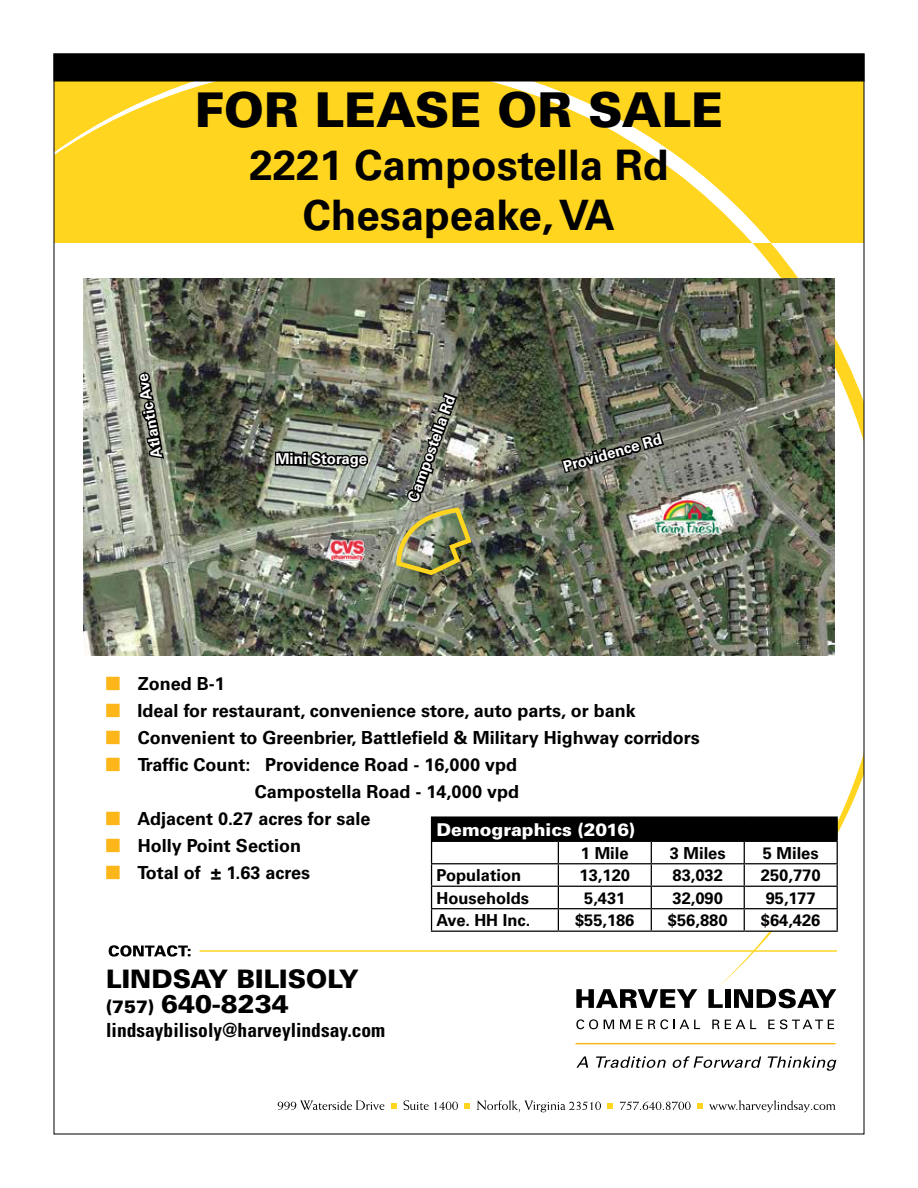
<style>
.page{position:relative;width:918px;height:1188px;background:#fff}
.page>*{position:absolute;margin:0;border:0;box-sizing:border-box;transform-origin:0 0}
.t1{font:900 48px "Univers";color:#000}
.t2{font:700 42px/50.4px "Univers";color:#000;text-align:center}
.t3{font:900 25.5px/25.5px "Univers";color:#000}
.t4{font:700 condensed 19.5px "Univers";color:#000}
.t5{font:700 18px/27px "Univers";color:#000;text-align:right}
.t6{font:900 17.7px "Univers";color:#fff}
.t7{font:700 16.5px "Univers";color:#000}
.t8{font:700 15px "Univers";color:#fff}
.s1{color:#fdb71a}
.s2{font-size:18px}
</style>
<div class="page">
<div style="left:771px;top:81px;width:91px;height:162px;background:#ffd520"></div>
<svg style="left:752px;top:243px;width:110px;height:192px"></svg>
<div style="left:56px;top:81px;width:715px;height:162px;background:#ffd520"></div>
<hr style="left:200px;top:950px;width:637px;height:2px;background:#ffd520">
<div style="left:54px;top:54px;width:810px;height:27px;background:#000"></div>
<hr style="left:576px;top:1043px;width:260px;height:1px;background:#ffb819">
<svg style="left:576px;top:1019px;width:22px;height:10px"></svg>
<svg style="left:604px;top:1020px;width:10px;height:9px"></svg>
<svg style="left:620px;top:1020px;width:10px;height:9px"></svg>
<svg style="left:636px;top:1019px;width:64px;height:10px"></svg>
<svg style="left:712px;top:1020px;width:44px;height:9px"></svg>
<svg style="left:768px;top:1019px;width:66px;height:10px"></svg>
<svg style="left:576px;top:1056px;width:12px;height:12px"></svg>
<svg style="left:596px;top:1056px;width:70px;height:12px"></svg>
<svg style="left:672px;top:1056px;width:89px;height:12px"></svg>
<svg style="left:768px;top:1056px;width:68px;height:15px"></svg>
<svg style="left:278px;top:1100px;width:106px;height:10px"></svg>
<svg style="left:391px;top:1103px;width:5px;height:5px"></svg>
<svg style="left:404px;top:1100px;width:54px;height:10px"></svg>
<svg style="left:465px;top:1103px;width:5px;height:5px"></svg>
<svg style="left:477px;top:1100px;width:124px;height:12px"></svg>
<svg style="left:608px;top:1103px;width:5px;height:5px"></svg>
<svg style="left:620px;top:1102px;width:71px;height:8px"></svg>
<svg style="left:697px;top:1103px;width:6px;height:5px"></svg>
<svg style="left:709px;top:1100px;width:126px;height:12px"></svg>
<svg style="left:109px;top:945px;width:81px;height:12px"></svg>
<div style="left:106px;top:677px;width:14px;height:13px;border:3px solid #fdb71a"></div>
<div style="left:106px;top:704px;width:14px;height:13px;border:3px solid #fdb71a"></div>
<div style="left:106px;top:731px;width:14px;height:13px;border:3px solid #fdb71a"></div>
<div style="left:106px;top:758px;width:14px;height:13px;border:3px solid #fdb71a"></div>
<div style="left:106px;top:812px;width:14px;height:13px;border:3px solid #fdb71a"></div>
<div style="left:106px;top:839px;width:14px;height:13px;border:3px solid #fdb71a"></div>
<div style="left:106px;top:866px;width:14px;height:13px;border:3px solid #fdb71a"></div>
<svg style="left:431px;top:753px;width:433px;height:255px"></svg>
<hr style="left:431px;top:931px;width:127px;height:1px;background:#000">
<hr style="left:558px;top:931px;width:93px;height:1px;background:#000">
<hr style="left:651px;top:931px;width:93px;height:1px;background:#000">
<hr style="left:744px;top:931px;width:94px;height:1px;background:#000">
<img style="left:83px;top:279px;width:752px;height:376px">
<img style="left:651px;top:497px;width:74px;height:39px">
<svg style="left:559px;top:425px;width:107px;height:51px;background:#54584c"></svg>
<svg style="left:133px;top:370px;width:33px;height:91px;background:#5b5e52"></svg>
<svg style="left:273px;top:435px;width:98px;height:37px;background:#6f756d"></svg>
<img style="left:325px;top:536px;width:44px;height:28px">
<img style="left:394px;top:390px;width:81px;height:187px">
<h1 class="t1" style="left:195px;top:80px;width:530px">FOR LEASE OR SALE</h1>
<h2 class="t2" style="left:249px;top:140px;width:421px">2221 Campostella Rd<br>Chesapeake, VA</h2>
<p class="t8" style="left:148px;top:459px;width:87px;rotate:-100deg">Atlantic Ave</p>
<p class="t8" style="left:275px;top:450px;width:93px">Mini Storage</p>
<p class="t8" style="left:404px;top:498px;width:114px;rotate:-70deg">Campostella Rd</p>
<p class="t8" style="left:561px;top:458px;width:103px;rotate:-16deg">Providence Rd</p>
<p class="t5" style="left:106px;top:670px;width:120px"><span class="s1">■</span> Zoned B-1</p>
<p class="t5" style="left:106px;top:697px;width:531px"><span class="s1">■</span> Ideal for restaurant, convenience store, auto parts, or bank</p>
<p class="t5" style="left:106px;top:724px;width:595px"><span class="s1">■</span> Convenient to Greenbrier, Battlefield &amp; Military Highway corridors</p>
<p class="t5" style="left:106px;top:751px;width:414px"><span class="s1">■</span> Traffic Count: Providence Road - 16,000 vpd<br>Campostella Road - 14,000 vpd</p>
<p class="t5" style="left:106px;top:805px;width:266px"><span class="s1">■</span> Adjacent 0.27 acres for sale</p>
<p class="t5" style="left:106px;top:832px;width:196px"><span class="s1">■</span> Holly Point Section</p>
<p class="t5" style="left:106px;top:859px;width:205px"><span class="s1">■</span> Total of ± 1.63 acres</p>
<p class="t6" style="left:437px;top:819px;width:200px">Demographics (2016)</p>
<p class="t7" style="left:581px;top:843px;width:49px">1 Mile</p>
<p class="t7" style="left:670px;top:843px;width:57px">3 Miles</p>
<p class="t7" style="left:763px;top:843px;width:57px">5 Miles</p>
<p class="t7" style="left:437px;top:866px;width:86px">Population</p>
<p class="t7" style="left:580px;top:866px;width:52px">13,120</p>
<p class="t7" style="left:673px;top:866px;width:52px">83,032</p>
<p class="t7" style="left:761px;top:866px;width:61px">250,770</p>
<p class="t7" style="left:437px;top:888px;width:94px">Households</p>
<p class="t7" style="left:584px;top:888px;width:43px">5,431</p>
<p class="t7" style="left:673px;top:888px;width:52px">32,090</p>
<p class="t7" style="left:766px;top:888px;width:51px">95,177</p>
<p class="t7" style="left:437px;top:911px;width:95px">Ave. HH Inc.</p>
<p class="t7" style="left:575px;top:911px;width:61px">$55,186</p>
<p class="t7" style="left:668px;top:911px;width:61px">$56,880</p>
<p class="t7" style="left:761px;top:911px;width:61px">$64,426</p>
<h3 class="t3" style="left:106px;top:966px;width:254px">LINDSAY BILISOLY <span class="s2">(757)</span> 640-8234</h3>
<p class="t4" style="left:106px;top:1018px;width:281px">lindsaybilisoly@harveylindsay.com</p>
</div>
